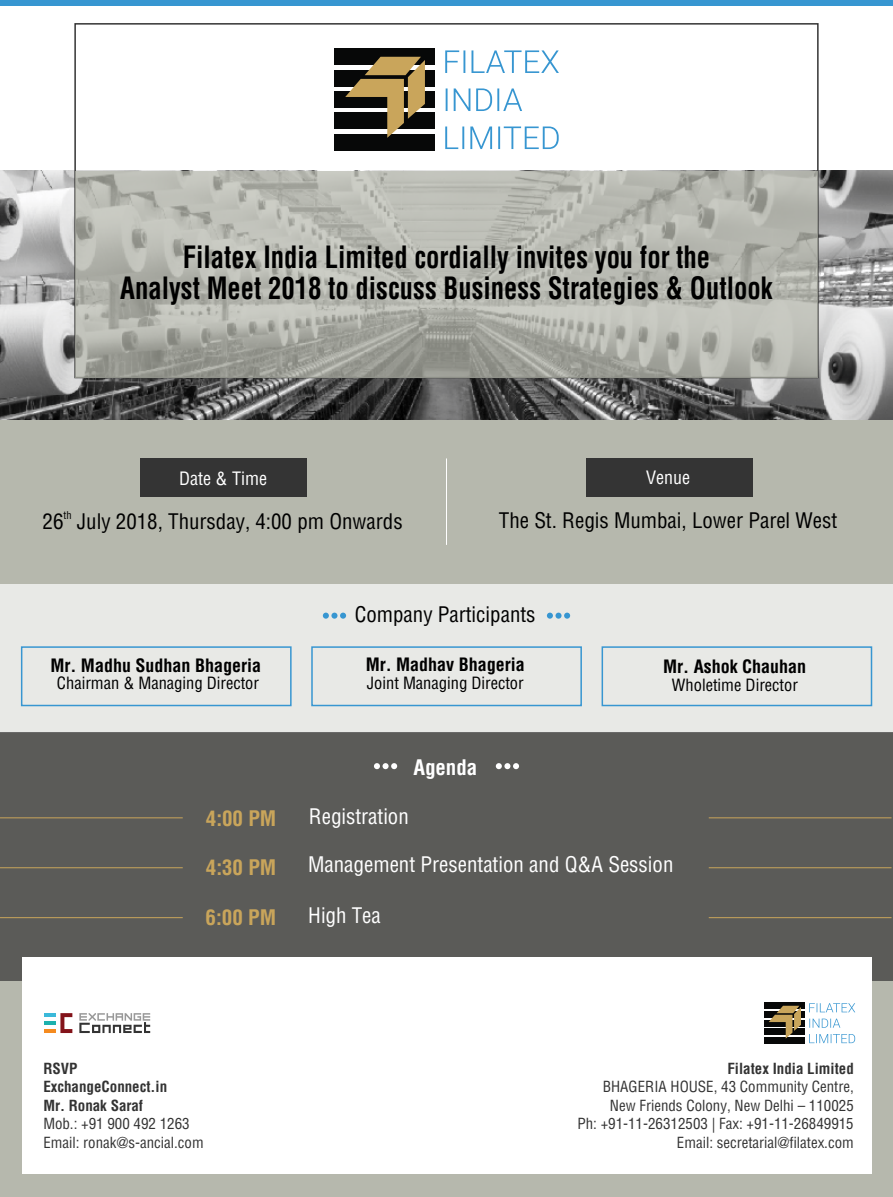
<style>
.page{position:relative;width:893px;height:1197px;background:#fff}
.page>*{position:absolute;margin:0;border:0;box-sizing:border-box;transform-origin:0 0}
.t1{font:700 condensed 30px/31.7px "Helvetica";color:#000;text-align:center;scale:.89 1}
.t2{font:condensed 21px "Helvetica";color:#000}
.t3{font:condensed 21px "Helvetica";color:#fff}
.t4{font:700 condensed 21px "Helvetica";color:#c9a55b}
.t5{font:700 condensed 21px "Helvetica";color:#fff}
.t6{font:700 condensed 18px "Helvetica";color:#000}
.t7{font:condensed 18px "Helvetica";color:#fff}
.t8{font:condensed 16.5px "Helvetica";color:#000}
.t9{font:condensed 15px/18.6px "Helvetica";color:#333}
.t10{font:700 condensed 15px/18.6px "Helvetica";color:#333}
.t11{font:condensed 10.5px "Helvetica";color:#000}
</style>
<div class="page">
<div style="left:0;top:171px;width:893px;height:1026px;background:#b6b8ad"></div>
<img style="left:0;top:171px;width:893px;height:248px">
<div style="left:0;top:0;width:893px;height:5px;background:#3796d1"></div>
<svg style="left:445px;top:50px;width:114px;height:23px"></svg>
<svg style="left:446px;top:88px;width:76px;height:23px"></svg>
<svg style="left:445px;top:127px;width:114px;height:22px"></svg>
<div style="left:334px;top:134px;width:101px;height:16px;background:#070808"></div>
<div style="left:334px;top:113px;width:101px;height:16px;background:#070808"></div>
<div style="left:334px;top:91px;width:101px;height:16px;background:#070808"></div>
<div style="left:334px;top:71px;width:101px;height:16px;background:#070808"></div>
<div style="left:334px;top:49px;width:101px;height:16px;background:#070808"></div>
<svg style="left:345px;top:57px;width:80px;height:81px"></svg>
<div style="left:75px;top:171px;width:743px;height:207px;background:#b6b8ad;opacity:.7"></div>
<div style="left:140px;top:458px;width:166px;height:39px;background:#343434"></div>
<div style="left:587px;top:458px;width:166px;height:39px;background:#343434"></div>
<hr style="left:446px;top:458px;width:1px;height:87px;background:#fff">
<div style="left:0;top:584px;width:893px;height:148px;background:#e8e9e6"></div>
<div style="left:21px;top:646px;width:271px;height:60px;border:1px solid #3796d1"></div>
<div style="left:311px;top:646px;width:271px;height:60px;border:1px solid #3796d1"></div>
<div style="left:602px;top:646px;width:270px;height:60px;border:1px solid #3796d1"></div>
<svg style="left:323px;top:613px;width:23px;height:6px"></svg>
<svg style="left:547px;top:613px;width:23px;height:6px"></svg>
<div style="left:0;top:732px;width:893px;height:249px;background:#5b5b58"></div>
<svg style="left:374px;top:763px;width:23px;height:6px"></svg>
<svg style="left:496px;top:763px;width:23px;height:6px"></svg>
<hr style="left:0;top:817px;width:183px;height:1px;background:#c9a55b">
<hr style="left:0;top:867px;width:183px;height:1px;background:#c9a55b">
<hr style="left:0;top:917px;width:183px;height:1px;background:#c9a55b">
<hr style="left:709px;top:817px;width:182px;height:1px;background:#c9a55b">
<hr style="left:709px;top:867px;width:182px;height:1px;background:#c9a55b">
<hr style="left:709px;top:917px;width:182px;height:1px;background:#c9a55b">
<div style="left:22px;top:957px;width:849px;height:217px;background:#fff"></div>
<svg style="left:809px;top:1003px;width:46px;height:9px"></svg>
<svg style="left:809px;top:1019px;width:31px;height:9px"></svg>
<svg style="left:809px;top:1034px;width:46px;height:9px"></svg>
<div style="left:764px;top:1037px;width:41px;height:7px;background:#070808"></div>
<div style="left:764px;top:1028px;width:41px;height:7px;background:#070808"></div>
<div style="left:764px;top:1020px;width:41px;height:6px;background:#070808"></div>
<div style="left:764px;top:1011px;width:41px;height:7px;background:#070808"></div>
<div style="left:764px;top:1002px;width:41px;height:7px;background:#070808"></div>
<svg style="left:769px;top:1006px;width:32px;height:33px"></svg>
<hr style="left:45px;top:1013px;width:11px;height:4px;background:#3bb9da">
<hr style="left:45px;top:1021px;width:11px;height:4px;background:#1db1ad">
<hr style="left:45px;top:1029px;width:11px;height:4px;background:#f58b1f">
<svg style="left:60px;top:1013px;width:12px;height:20px"></svg>
<svg style="left:79px;top:1013px;width:71px;height:20px"></svg>
<h1 class="t1" style="left:120px;top:243px;width:734px">Filatex India Limited cordially invites you for the<br>Analyst Meet 2018 to discuss Business Strategies &amp; Outlook</h1>
<p class="t7" style="left:179px;top:472px;width:89px">Date &amp; Time</p>
<p class="t7" style="left:646px;top:471px;width:45px">Venue</p>
<p class="t11" style="left:64px;top:511px;width:10px">th</p>
<h2 class="t2" style="left:43px;top:513px;width:362px">26 July 2018, Thursday, 4:00 pm Onwards</h2>
<h2 class="t2" style="left:499px;top:512px;width:340px">The St. Regis Mumbai, Lower Parel West</h2>
<p class="t6" style="left:50px;top:658px;width:212px">Mr. Madhu Sudhan Bhageria</p>
<p class="t8" style="left:57px;top:677px;width:204px">Chairman &amp; Managing Director</p>
<h2 class="t2" style="left:355px;top:607px;width:182px">Company Participants</h2>
<p class="t6" style="left:366px;top:658px;width:160px">Mr. Madhav Bhageria</p>
<p class="t8" style="left:367px;top:676px;width:158px">Joint Managing Director</p>
<h2 class="t5" style="left:413px;top:759px;width:66px">Agenda</h2>
<p class="t6" style="left:663px;top:660px;width:144px">Mr. Ashok Chauhan</p>
<p class="t8" style="left:672px;top:678px;width:127px">Wholetime Director</p>
<h2 class="t4" style="left:206px;top:810px;width:72px">4:00 PM</h2>
<h2 class="t3" style="left:309px;top:809px;width:102px">Registration</h2>
<h2 class="t4" style="left:206px;top:860px;width:72px">4:30 PM</h2>
<h2 class="t3" style="left:308px;top:857px;width:367px">Management Presentation and Q&amp;A Session</h2>
<h2 class="t4" style="left:206px;top:910px;width:72px">6:00 PM</h2>
<h2 class="t3" style="left:308px;top:907px;width:74px">High Tea</h2>
<p class="t10" style="left:43px;top:1060px;width:125px">RSVP<br>ExchangeConnect.in<br>Mr. Ronak Saraf</p>
<p class="t9" style="left:43px;top:1116px;width:162px">Mob.: +91 900 492 1263<br>Email: ronak@s-ancial.com</p>
<p class="t10" style="left:727px;top:1060px;width:128px">Filatex India Limited</p>
<p class="t9" style="left:577px;top:1079px;width:278px;text-align:right">BHAGERIA HOUSE, 43 Community Centre, New Friends Colony, New Delhi – 110025<br>Ph: +91-11-26312503 | Fax: +91-11-26849915<br>Email: secretarial@filatex.com</p>
</div>
